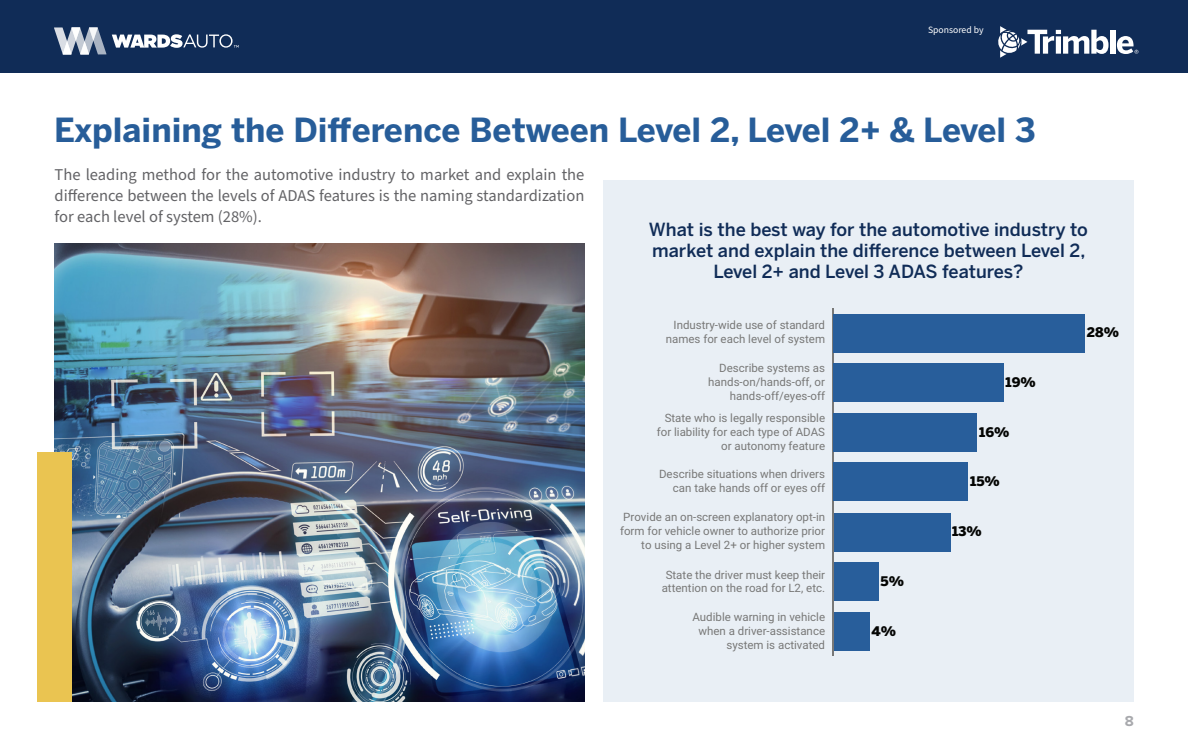
<style>
.page{position:relative;width:1188px;height:756px;background:#fff}
.page>*{position:absolute;margin:0;border:0;box-sizing:border-box;transform-origin:0 0}
.t1{font:700 33px "Benton Sans";color:#275d99}
.t2{font:500 18px/21px "Benton Sans";color:#102c57}
.t3{font:16.5px/21px "Source Sans Pro";color:#636366;text-align:justify}
.t4{font:700 15px "Proxima Nova";color:#a8a9ad}
.t5{font:900 13.2px "Benton Sans";color:#040503}
.t6{font:11.55px/13.8px "Roboto";color:#787877;text-align:right}
.t7{font:9.6px "Source Sans Pro";color:#fff}
</style>
<div class="page">
<div style="left:0;top:0;width:1188px;height:72px;background:#102c57"></div>
<div style="left:1110px;top:30px;width:5px;height:24px;background:#fff"></div>
<svg style="left:1117px;top:36px;width:21px;height:18px"></svg>
<svg style="left:998px;top:26px;width:111px;height:32px"></svg>
<svg style="left:54px;top:27px;width:52px;height:27px"></svg>
<svg style="left:112px;top:34px;width:127px;height:14px"></svg>
<div style="left:603px;top:180px;width:531px;height:522px;background:#e9eff5"></div>
<img style="left:54px;top:243px;width:531px;height:459px">
<div style="left:37px;top:453px;width:35px;height:249px;background:#eac451"></div>
<hr style="left:832px;top:308px;width:2px;height:348px;background:#787877">
<div style="left:834px;top:314px;width:251px;height:38px;background:#285e9b"></div>
<div style="left:834px;top:363px;width:170px;height:39px;background:#285e9b"></div>
<div style="left:834px;top:413px;width:143px;height:39px;background:#285e9b"></div>
<div style="left:834px;top:463px;width:134px;height:38px;background:#285e9b"></div>
<div style="left:834px;top:513px;width:116px;height:39px;background:#285e9b"></div>
<div style="left:834px;top:563px;width:45px;height:38px;background:#285e9b"></div>
<div style="left:834px;top:612px;width:36px;height:39px;background:#285e9b"></div>
<p class="t7" style="left:928px;top:23px;width:57px">Sponsored by</p>
<p class="t1" style="left:54px;top:110px;width:983px">Explaining the Difference Between Level 2, Level 2+ &amp; Level 3</p>
<p class="t3" style="left:55px;top:165px;width:531px">The leading method for the automotive industry to market and explain the difference between the levels of ADAS features is the naming standardization for each level of system (28%).</p>
<p class="t2" style="left:649px;top:218px;width:441px">What is the best way for the automotive industry to market and explain the difference between Level 2,</p>
<p class="t2" style="left:713px;top:260px;width:312px">Level 2+ and Level 3 ADAS features?</p>
<p class="t6" style="left:666px;top:319px;width:161px">Industry-wide use of standard names for each level of system</p>
<p class="t5" style="left:1087px;top:325px;width:34px">28%</p>
<p class="t5" style="left:1006px;top:374px;width:32px">19%</p>
<p class="t5" style="left:979px;top:424px;width:32px">16%</p>
<p class="t5" style="left:970px;top:474px;width:31px">15%</p>
<p class="t6" style="left:708px;top:362px;width:118px">Describe systems as hands-on/hands-off, or hands-off/eyes-off</p>
<p class="t6" style="left:657px;top:412px;width:170px">State who is legally responsible for liability for each type of ADAS or autonomy feature</p>
<p class="t6" style="left:659px;top:468px;width:168px">Describe situations when drivers can take hands off or eyes off</p>
<p class="t6" style="left:620px;top:512px;width:207px">Provide an on-screen explanatory opt-in form for vehicle owner to authorize prior to using a Level 2+ or higher system</p>
<p class="t6" style="left:662px;top:569px;width:165px;text-align:center">State the driver must keep their attention on the road for L2, etc.</p>
<p class="t6" style="left:692px;top:612px;width:134px">Audible warning in vehicle when a driver-assistance system is activated</p>
<p class="t5" style="left:952px;top:524px;width:31px">13%</p>
<p class="t5" style="left:881px;top:574px;width:25px">5%</p>
<p class="t5" style="left:872px;top:623px;width:26px">4%</p>
<p class="t4" style="left:1125px;top:709px;width:11px">8</p>
</div>
